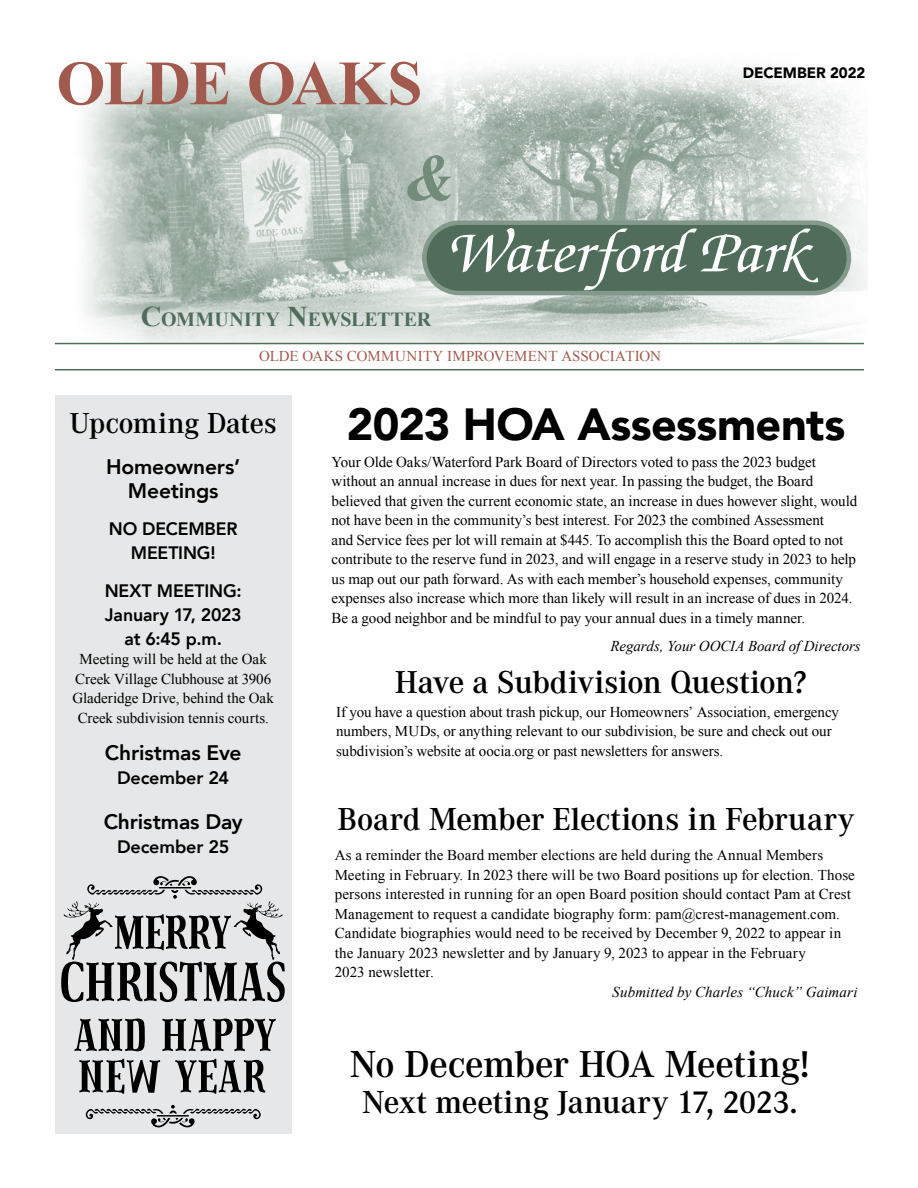
<style>
.page{position:relative;width:918px;height:1188px;background:#fff}
.page>*{position:absolute;margin:0;border:0;box-sizing:border-box;transform-origin:0 0}
.t1{font:italic 700 66px "Times New Roman";color:#728b7b}
.t2{font:700 63px "Times New Roman";letter-spacing:-.015em;color:#a35a4e}
.t3{font:italic 500 60px "Zapf Chancery";letter-spacing:-.015em;color:#fff;scale:1.1 1}
.t4{font:900 45px "Avenir";letter-spacing:-.015em;color:#000}
.t5{font:600 39px "Corporate A";letter-spacing:-.01em;color:#000}
.t6{font:600 33px "Corporate A";letter-spacing:-.01em;color:#000}
.t7{font:600 30px "Corporate A";letter-spacing:-.005em;color:#000}
.t8{font:800 21px/24px "Avenir";letter-spacing:-.005em;color:#000;text-align:center}
.t9{font:700 19.95px "Times New Roman";color:#4f6d5a}
.t10{font:800 18px/24px "Avenir";letter-spacing:-.01em;color:#000;text-align:center}
.t11{font:15px/19.5px "Times New Roman";color:#000}
.t12{font:italic 15px "Times New Roman";color:#000}
.t13{font:15px "Times New Roman";letter-spacing:.005em;color:#a35a4e}
.t14{font:900 15px "Avenir";letter-spacing:-.005em;color:#000}
.s1{font-size:28.5px}
</style>
<div class="page">
<div style="left:55px;top:395px;width:237px;height:739px;background:#e6e7e8"></div>
<img style="left:74px;top:63px;width:793px;height:280px">
<hr style="left:55px;top:343px;width:809px;height:1px;background:#4f6d5a">
<hr style="left:55px;top:369px;width:809px;height:1px;background:#4f6d5a">
<div style="left:424px;top:223px;width:425px;height:70px;background:#4f6d5a;border-radius:35px"></div>
<div style="left:422px;top:220px;width:429px;height:75px;border:4px solid #83998c;border-radius:35px"></div>
<svg style="left:79px;top:1059px;width:81px;height:35px"></svg>
<svg style="left:175px;top:1059px;width:90px;height:35px"></svg>
<svg style="left:163px;top:1019px;width:113px;height:32px"></svg>
<svg style="left:75px;top:1019px;width:70px;height:32px"></svg>
<svg style="left:86px;top:1105px;width:175px;height:22px"></svg>
<svg style="left:61px;top:876px;width:224px;height:126px"></svg>
<h2 class="t2" style="left:56px;top:40px;width:368px">OLDE OAKS</h2>
<h1 class="t1" style="left:404px;top:132px;width:53px">&amp;</h1>
<p class="t14" style="left:743px;top:60px;width:124px">DECEMBER 2022</p>
<h3 class="t9" style="left:141px;top:306px;width:292px"><span class="s1">C</span>OMMUNITY <span class="s1">N</span>EWSLETTER</h3>
<h3 class="t3" style="left:446px;top:221px;width:329px">Waterford Park</h3>
<p class="t13" style="left:259px;top:346px;width:404px">OLDE OAKS COMMUNITY IMPROVEMENT ASSOCIATION</p>
<h3 class="t7" style="left:70px;top:406px;width:209px">Upcoming Dates</h3>
<h3 class="t8" style="left:106px;top:455px;width:136px">Homeowners’<br>Meetings</h3>
<p class="t10" style="left:109px;top:517px;width:130px">NO DECEMBER<br>MEETING!</p>
<p class="t10" style="left:105px;top:579px;width:138px">NEXT MEETING:<br>January 17, 2023 at 6:45 p.m.</p>
<p class="t11" style="left:72px;top:649px;width:203px;text-align:center">Meeting will be held at the Oak<br>Creek Village Clubhouse at 3906<br>Gladeridge Drive, behind the Oak<br>Creek subdivision tennis courts.</p>
<h3 class="t8" style="left:105px;top:741px;width:138px">Christmas Eve</h3>
<p class="t10" style="left:117px;top:766px;width:114px">December 24</p>
<h3 class="t8" style="left:104px;top:809px;width:141px">Christmas Day</h3>
<p class="t10" style="left:117px;top:834px;width:114px">December 25</p>
<h3 class="t4" style="left:347px;top:386px;width:500px">2023 HOA Assessments</h3>
<p class="t11" style="left:332px;top:452px;width:527px">Your Olde Oaks/Waterford Park Board of Directors voted to pass the 2023 budget without an annual increase in dues for next year. In passing the budget, the Board believed that given the current economic state, an increase in dues however slight, would not have been in the community’s best interest. For 2023 the combined Assessment<br>and Service fees per lot will remain at $445. To accomplish this the Board opted to not contribute to the reserve fund in 2023, and will engage in a reserve study in 2023 to help us map out our path forward. As with each member’s household expenses, community expenses also increase which more than likely will result in an increase of dues in 2024.<br>Be a good neighbor and be mindful to pay your annual dues in a timely manner.</p>
<p class="t12" style="left:611px;top:636px;width:252px">Regards, Your OOCIA Board of Directors</p>
<h3 class="t6" style="left:395px;top:664px;width:413px">Have a Subdivision Question?</h3>
<p class="t11" style="left:336px;top:702px;width:504px">If you have a question about trash pickup, our Homeowners’ Association, emergency numbers, MUDs, or anything relevant to our subdivision, be sure and check out our subdivision’s website at oocia.org or past newsletters for answers.</p>
<h3 class="t6" style="left:338px;top:801px;width:519px">Board Member Elections in February</h3>
<p class="t11" style="left:335px;top:845px;width:522px">As a reminder the Board member elections are held during the Annual Members Meeting in February. In 2023 there will be two Board positions up for election. Those persons interested in running for an open Board position should contact Pam at Crest Management to request a candidate biography form: pam@crest-management.com.<br>Candidate biographies would need to be received by December 9, 2022 to appear in the January 2023 newsletter and by January 9, 2023 to appear in the February<br>2023 newsletter.</p>
<p class="t12" style="left:612px;top:981px;width:247px">Submitted by Charles “Chuck” Gaimari</p>
<h3 class="t5" style="left:350px;top:1043px;width:462px">No December HOA Meeting!</h3>
<h3 class="t6" style="left:362px;top:1084px;width:437px">Next meeting January 17, 2023.</h3>
</div>
